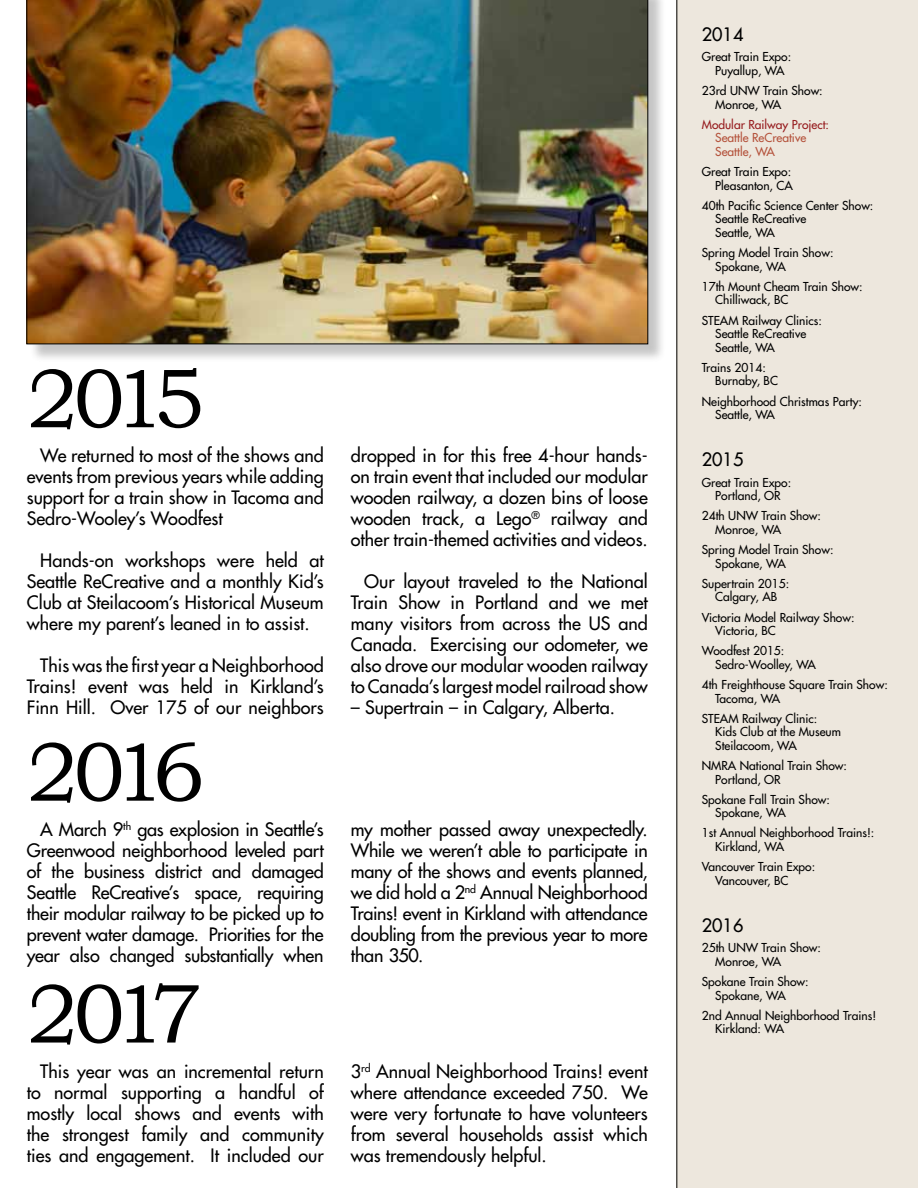
<style>
.page{position:relative;width:918px;height:1188px;background:#fff}
.page>*{position:absolute;margin:0;border:0;box-sizing:border-box;transform-origin:0 0}
.t1{font:84px "Bookman Old Style";letter-spacing:-.15em;color:#000}
.t2{font:18px/21px "Fujiyama 2";color:#000;text-align:justify}
.t3{font:12px/13.5px "Fujiyama 2";color:#000}
.t4{font:12px/13.5px "Fujiyama 2";color:#b4523b}
.t5{font:12px "Fujiyama 2";color:#961b1e}
</style>
<div class="page">
<div style="left:677px;top:0;width:241px;height:1188px;background:#ede7dd"></div>
<div style="left:29px;top:0;width:638px;height:363px;background:#000;opacity:.23"></div>
<img style="left:27px;top:0;width:621px;height:344px">
<h1 class="t1" style="left:27px;top:344px;width:180px">2015</h1>
<p class="t2" style="left:27px;top:445px;width:299px;text-indent:14px">We returned to most of the shows and events from previous years while adding support for a train show in Tacoma and Sedro-Wooley’s Woodfest</p>
<p class="t2" style="left:27px;top:550px;width:298px;text-indent:14px">Hands-on workshops were held at Seattle ReCreative and a monthly Kid’s Club at Steilacoom’s Historical Museum where my parent’s leaned in to assist.</p>
<p class="t2" style="left:27px;top:655px;width:299px;text-indent:14px">This was the first year a Neighborhood Trains! event was held in Kirkland’s Finn Hill. Over 175 of our neighbors</p>
<h1 class="t1" style="left:27px;top:717px;width:179px">2016</h1>
<p class="t2" style="left:351px;top:445px;width:299px">dropped in for this free 4-hour hands&shy;on train event that included our modular wooden railway, a dozen bins of loose wooden track, a Lego<sup>®</sup> railway and other train-themed activities and videos.</p>
<p class="t2" style="left:351px;top:571px;width:299px;text-indent:14px">Our layout traveled to the National Train Show in Portland and we met many visitors from across the US and Canada. Exercising our odometer, we also drove our modular wooden railway to Canada’s largest model railroad show</p>
<p class="t2" style="left:351px;top:697px;width:266px">– Supertrain – in Calgary, Alberta.</p>
<p class="t2" style="left:27px;top:818px;width:298px;text-indent:13px">A March 9<sup>th</sup> gas explosion in Seattle’s Greenwood neighborhood leveled part of the business district and damaged Seattle ReCreative’s space, requiring their modular railway to be picked up to prevent water damage. Priorities for the year also changed substantially when</p>
<p class="t2" style="left:351px;top:819px;width:298px">my mother passed away unexpectedly.<br>While we weren’t able to participate in many of the shows and events planned, we did hold a 2<sup>nd</sup> Annual Neighborhood Trains! event in Kirkland with attendance doubling from the previous year to more than 350.</p>
<h1 class="t1" style="left:27px;top:959px;width:177px">2017</h1>
<p class="t2" style="left:27px;top:1060px;width:299px;text-indent:14px">This year was an incremental return to normal supporting a handful of mostly local shows and events with the strongest family and community ties and engagement. It included our</p>
<p class="t2" style="left:351px;top:1060px;width:299px">3<sup>rd</sup> Annual Neighborhood Trains! event where attendance exceeded 750. We were very fortunate to have volunteers from several households assist which was tremendously helpful.</p>
<p class="t2" style="left:702px;top:24px;width:43px">2014</p>
<p class="t3" style="left:702px;top:50px;width:91px;text-align:center">Great Train Expo:<br>Puyallup, WA</p>
<p class="t3" style="left:715px;top:84px;width:109px;text-indent:-14px">23rd UNW Train Show:<br>Monroe, WA</p>
<p class="t5" style="left:702px;top:117px;width:129px">Modular Railway Project:</p>
<p class="t4" style="left:715px;top:131px;width:92px">Seattle ReCreative<br>Seattle, WA</p>
<p class="t3" style="left:702px;top:165px;width:93px;text-align:right">Great Train Expo:<br>Pleasanton, CA</p>
<p class="t3" style="left:715px;top:199px;width:160px;text-indent:-14px">40th Pacific Science Center Show:<br>Seattle ReCreative<br>Seattle, WA</p>
<p class="t3" style="left:715px;top:246px;width:120px;text-indent:-14px">Spring Model Train Show:<br>Spokane, WA</p>
<p class="t3" style="left:715px;top:280px;width:149px;text-indent:-14px">17th Mount Cheam Train Show:<br>Chilliwack, BC</p>
<p class="t3" style="left:715px;top:313px;width:108px;text-indent:-14px">STEAM Railway Clinics:<br>Seattle ReCreative<br>Seattle, WA</p>
<p class="t3" style="left:715px;top:360px;width:64px;text-indent:-14px">Trains 2014:<br>Burnaby, BC</p>
<p class="t3" style="left:715px;top:394px;width:148px;text-indent:-14px">Neighborhood Christmas Party:<br>Seattle, WA</p>
<p class="t2" style="left:702px;top:449px;width:43px">2015</p>
<p class="t3" style="left:702px;top:475px;width:91px;text-align:center">Great Train Expo:<br>Portland, OR</p>
<p class="t3" style="left:715px;top:509px;width:107px;text-indent:-14px">24th UNW Train Show:<br>Monroe, WA</p>
<p class="t3" style="left:715px;top:543px;width:120px;text-indent:-14px">Spring Model Train Show:<br>Spokane, WA</p>
<p class="t3" style="left:702px;top:577px;width:89px;text-align:center">Supertrain 2015:<br>Calgary, AB</p>
<p class="t3" style="left:715px;top:610px;width:141px;text-indent:-14px">Victoria Model Railway Show:<br>Victoria, BC</p>
<p class="t3" style="left:715px;top:644px;width:102px;text-indent:-14px">Woodfest 2015:<br>Sedro-Woolley, WA</p>
<p class="t3" style="left:715px;top:678px;width:174px;text-indent:-14px">4th Freighthouse Square Train Show:<br>Tacoma, WA</p>
<p class="t3" style="left:715px;top:712px;width:127px;text-indent:-14px">STEAM Railway Clinic:<br>Kids Club at the Museum<br>Steilacoom, WA</p>
<p class="t3" style="left:715px;top:759px;width:133px;text-indent:-14px">NMRA National Train Show:<br>Portland, OR</p>
<p class="t3" style="left:715px;top:792px;width:116px;text-indent:-14px">Spokane Fall Train Show:<br>Spokane, WA</p>
<p class="t3" style="left:715px;top:826px;width:161px;text-indent:-14px">1st Annual Neighborhood Trains!:<br>Kirkland, WA</p>
<p class="t3" style="left:715px;top:860px;width:101px;text-indent:-14px">Vancouver Train Expo:<br>Vancouver, BC</p>
<p class="t2" style="left:702px;top:915px;width:43px">2016</p>
<p class="t3" style="left:715px;top:941px;width:107px;text-indent:-14px">25th UNW Train Show:<br>Monroe, WA</p>
<p class="t3" style="left:715px;top:975px;width:95px;text-indent:-14px">Spokane Train Show:<br>Spokane, WA</p>
<p class="t3" style="left:715px;top:1009px;width:163px;text-indent:-14px">2nd Annual Neighborhood Trains!<br>Kirkland: WA</p>
</div>
